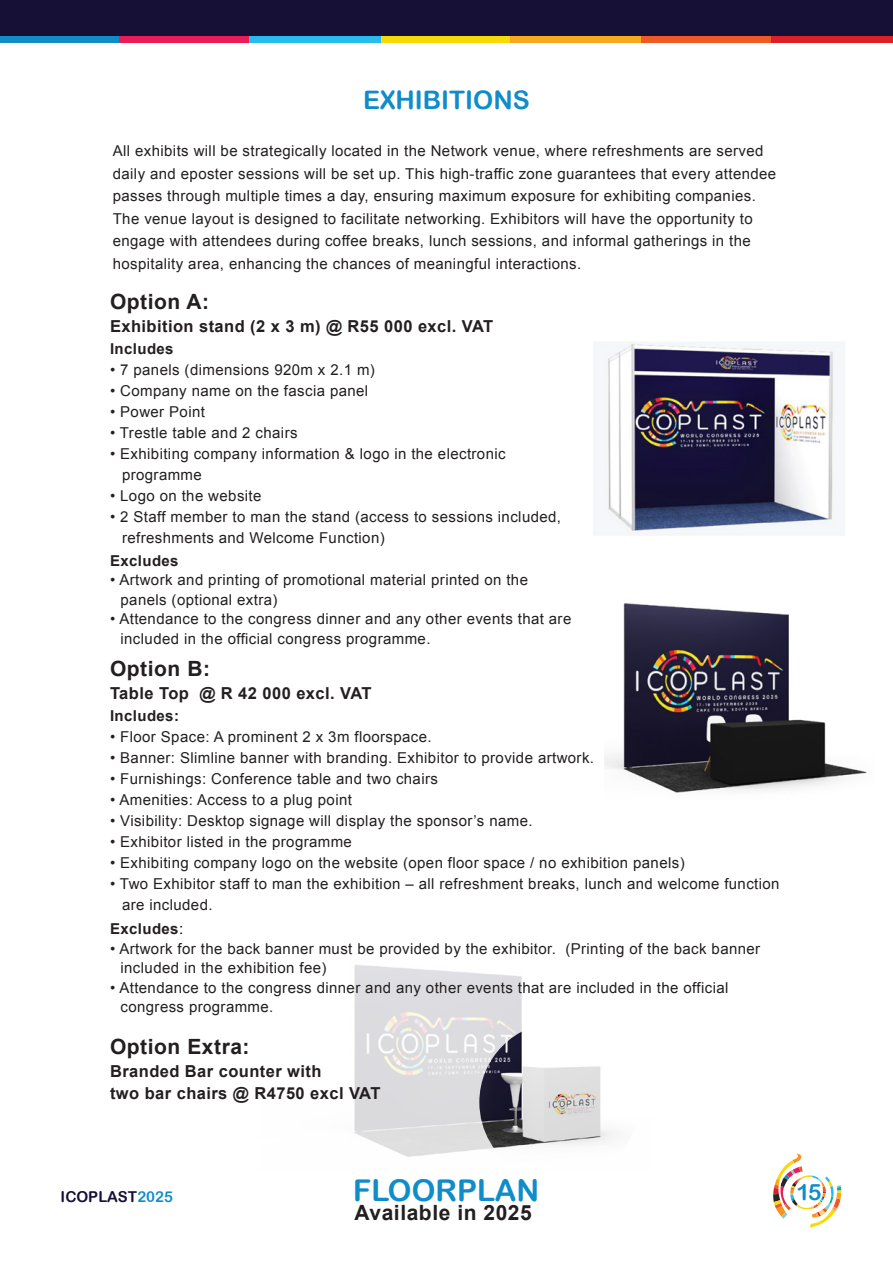
<style>
.page{position:relative;width:893px;height:1263px;background:#fff}
.page>*{position:absolute;margin:0;border:0;box-sizing:border-box;transform-origin:0 0}
.t1{font:30px "Arial Rounded MT Bold";color:#108cc9}
.t2{font:25.5px "Arial Rounded MT Bold";color:#108cc9}
.t3{font:22.5px "Arial Rounded MT Bold";color:#108cc9}
.t4{font:700 21px "Arial";letter-spacing:.025em;color:#231f20}
.t5{font:700 16.5px/22.5px "Arial";letter-spacing:.025em;color:#231f20}
.t6{font:15px/22.5px "Arial";letter-spacing:.025em;color:#231f20}
.t7{font:700 15px "Arial";letter-spacing:.025em;color:#231f20}
.t8{font:15px "Arial Rounded MT Bold";color:#160f36}
.s1{font-weight:400;color:#000}
.s2{color:#108cc9}
</style>
<div class="page">
<img style="left:354px;top:965px;width:168px;height:192px">
<img style="left:605px;top:603px;width:262px;height:190px">
<img style="left:593px;top:342px;width:251px;height:193px">
<div style="left:0;top:0;width:893px;height:38px;background:#160f36"></div>
<svg style="left:773px;top:1153px;width:68px;height:74px"></svg>
<div style="left:380px;top:36px;width:131px;height:6px;background:#f7db08"></div>
<div style="left:511px;top:36px;width:131px;height:6px;background:#f8a81c"></div>
<div style="left:641px;top:36px;width:132px;height:6px;background:#f05826"></div>
<div style="left:0;top:36px;width:120px;height:6px;background:#108cc9"></div>
<div style="left:119px;top:36px;width:131px;height:6px;background:#ec1c59"></div>
<div style="left:249px;top:36px;width:132px;height:6px;background:#27bcee"></div>
<div style="left:772px;top:36px;width:121px;height:6px;background:#dd2026"></div>
<img style="left:479px;top:1022px;width:135px;height:135px">
<h2 class="t2" style="left:363px;top:85px;width:168px">EXHIBITIONS</h2>
<p class="t6" style="left:113px;top:140px;width:665px">All exhibits will be strategically located in the Network venue, where refreshments are served daily and eposter sessions will be set up. This high-traffic zone guarantees that every attendee passes through multiple times a day, ensuring maximum exposure for exhibiting companies.<br>The venue layout is designed to facilitate networking. Exhibitors will have the opportunity to engage with attendees during coffee breaks, lunch sessions, and informal gatherings in the hospitality area, enhancing the chances of meaningful interactions.</p>
<h3 class="t4" style="left:110px;top:288px;width:101px">Option A:</h3>
<p class="t5" style="left:110px;top:315px;width:385px">Exhibition stand (2 x 3 m) @ R55 000 excl. VAT</p>
<p class="t7" style="left:110px;top:339px;width:65px">Includes</p>
<p class="t6" style="left:110px;top:359px;width:266px">• 7 panels (dimensions 920m x 2.1 m)</p>
<p class="t6" style="left:110px;top:380px;width:260px">• Company name on the fascia panel</p>
<p class="t6" style="left:110px;top:401px;width:96px">• Power Point</p>
<p class="t6" style="left:110px;top:422px;width:189px">• Trestle table and 2 chairs</p>
<p class="t6" style="left:122px;top:443px;width:385px;line-height:21px;text-indent:-12px">• Exhibiting company information &amp; logo in the electronic programme</p>
<p class="t6" style="left:110px;top:485px;width:153px">• Logo on the website</p>
<p class="t6" style="left:122px;top:506px;width:441px;line-height:21px;text-indent:-12px">• 2 Staff member to man the stand (access to sessions included, refreshments and Welcome Function)</p>
<p class="t7" style="left:110px;top:550px;width:70px">Excludes</p>
<p class="t6" style="left:121px;top:570px;width:409px;line-height:19.5px;text-indent:-10px">• Artwork and printing of promotional material printed on the panels (optional extra)</p>
<p class="t6" style="left:121px;top:609px;width:452px;line-height:19.5px;text-indent:-10px">• Attendance to the congress dinner and any other events that are included in the official congress programme.</p>
<h3 class="t4" style="left:110px;top:655px;width:102px">Option B:</h3>
<p class="t5" style="left:110px;top:682px;width:263px">Table Top @ R 42 000 excl. VAT</p>
<p class="t7" style="left:110px;top:706px;width:70px">Includes:</p>
<p class="t6" style="left:110px;top:726px;width:323px">• Floor Space: A prominent 2 x 3m floorspace.</p>
<p class="t6" style="left:110px;top:747px;width:486px">• Banner: Slimline banner with branding. Exhibitor to provide artwork.</p>
<p class="t6" style="left:110px;top:768px;width:329px">• Furnishings: Conference table and two chairs</p>
<p class="t6" style="left:110px;top:789px;width:243px">• Amenities: Access to a plug point</p>
<p class="t6" style="left:110px;top:810px;width:424px">• Visibility: Desktop signage will display the sponsor’s name.</p>
<p class="t6" style="left:110px;top:831px;width:243px">• Exhibitor listed in the programme</p>
<p class="t6" style="left:110px;top:852px;width:576px">• Exhibiting company logo on the website (open floor space / no exhibition panels)</p>
<p class="t6" style="left:122px;top:873px;width:659px;line-height:21px;text-indent:-12px">• Two Exhibitor staff to man the exhibition – all refreshment breaks, lunch and welcome function are included.</p>
<p class="t7" style="left:110px;top:919px;width:75px">Excludes<span class="s1">:</span></p>
<p class="t6" style="left:121px;top:939px;width:641px;line-height:19.5px;text-indent:-10px">• Artwork for the back banner must be provided by the exhibitor. (Printing of the back banner included in the exhibition fee)</p>
<p class="t6" style="left:121px;top:978px;width:609px;line-height:19.5px;text-indent:-10px">• Attendance to the congress dinner and any other events that are included in the official congress programme.</p>
<h3 class="t4" style="left:110px;top:1033px;width:141px">Option Extra:</h3>
<p class="t5" style="left:110px;top:1060px;width:272px">Branded Bar counter with<br>two bar chairs @ R4750 excl VAT</p>
<h1 class="t1" style="left:353px;top:1172px;width:187px">FLOORPLAN</h1>
<p class="t8" style="left:61px;top:1188px;width:114px">ICOPLAST<span class="s2">2025</span></p>
<h3 class="t3" style="left:796px;top:1179px;width:26px">15</h3>
<h3 class="t4" style="left:355px;top:1199px;width:179px">Available in 2025</h3>
</div>
